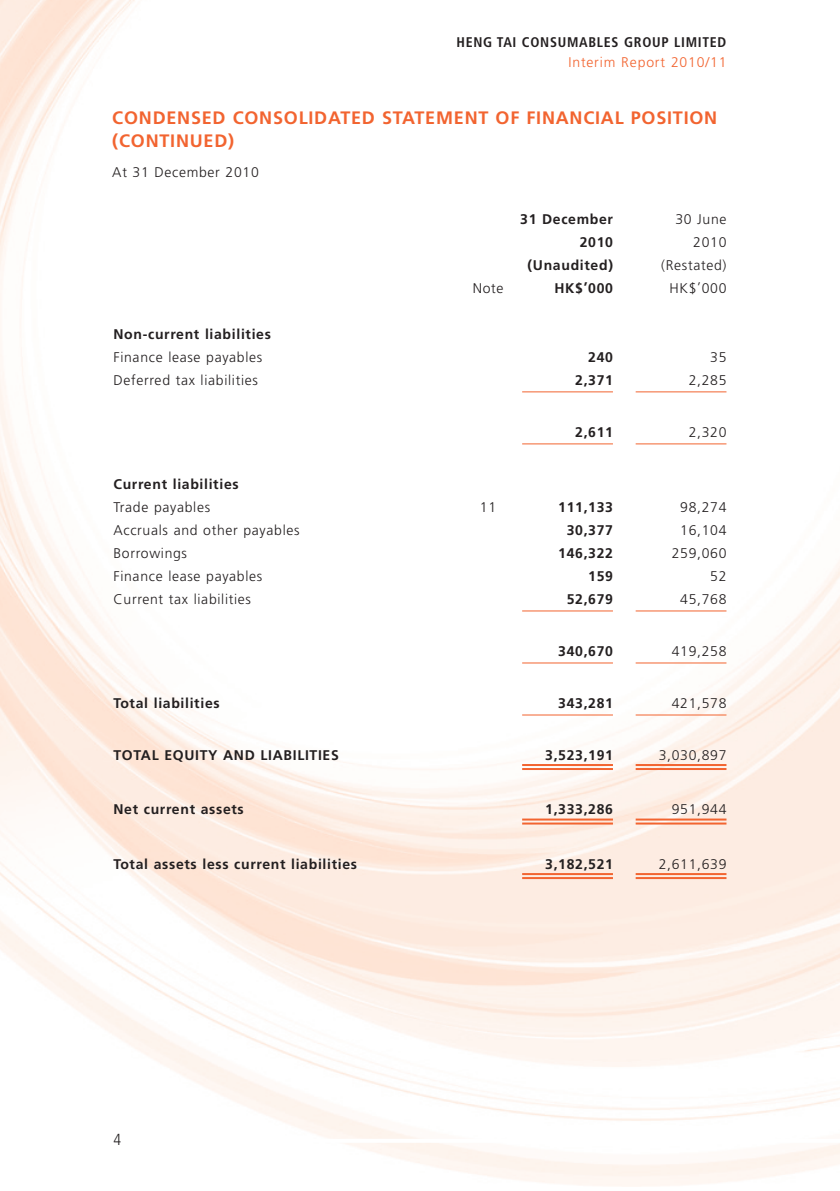
<style>
.page{position:relative;width:840px;height:1191px;background:#fff}
.page>*{position:absolute;margin:0;border:0;box-sizing:border-box;transform-origin:0 0}
.Heading_1{font:700 18px/23px "Frutiger LT Std";letter-spacing:.045em;color:#f26430}
.t1{font:300 condensed 16px "Frutiger LT Std";color:#231f20}
.Body_Text{font:300 14px "Frutiger LT Std";letter-spacing:.05em;color:#231f20}
.Body_Text-2{font:700 14px "Frutiger LT Std";letter-spacing:.05em;color:#231f20}
.t2{font:700 condensed 14px "Frutiger LT Std";letter-spacing:.05em;color:#231f20}
.t3{font:300 14px "Frutiger LT Std";letter-spacing:.06em;color:#f26430}
</style>
<div class="page">
<img style="left:0;top:0;width:839px;height:1186px">
<hr style="left:0;top:1138px;width:839px;height:4px;background:#fff">
<hr style="left:522px;top:391px;width:90px;height:1px;background:#f26430">
<hr style="left:635px;top:391px;width:91px;height:1px;background:#f26430">
<hr style="left:522px;top:443px;width:90px;height:1px;background:#f26430">
<hr style="left:635px;top:443px;width:91px;height:1px;background:#f26430">
<hr style="left:522px;top:610px;width:90px;height:1px;background:#f26430">
<hr style="left:635px;top:610px;width:91px;height:1px;background:#f26430">
<hr style="left:522px;top:662px;width:90px;height:1px;background:#f26430">
<hr style="left:635px;top:662px;width:91px;height:1px;background:#f26430">
<hr style="left:522px;top:714px;width:90px;height:1px;background:#f26430">
<hr style="left:635px;top:714px;width:91px;height:1px;background:#f26430">
<hr style="left:522px;top:764px;width:90px;height:2px;background:#f26430">
<hr style="left:522px;top:768px;width:90px;height:2px;background:#f26430">
<hr style="left:635px;top:764px;width:91px;height:2px;background:#f26430">
<hr style="left:635px;top:768px;width:91px;height:2px;background:#f26430">
<hr style="left:522px;top:818px;width:90px;height:2px;background:#f26430">
<hr style="left:522px;top:822px;width:90px;height:2px;background:#f26430">
<hr style="left:635px;top:818px;width:91px;height:2px;background:#f26430">
<hr style="left:635px;top:822px;width:91px;height:2px;background:#f26430">
<hr style="left:522px;top:873px;width:90px;height:2px;background:#f26430">
<hr style="left:522px;top:877px;width:90px;height:2px;background:#f26430">
<hr style="left:635px;top:873px;width:91px;height:2px;background:#f26430">
<hr style="left:635px;top:877px;width:91px;height:2px;background:#f26430">
<p class="t2" style="left:456px;top:33px;width:271px">HENG TAI CONSUMABLES GROUP LIMITED</p>
<p class="t3" style="left:568px;top:54px;width:159px">Interim Report 2010/11</p>
<p class="Heading_1" style="left:112px;top:106px;width:606px">CONDENSED CONSOLIDATED STATEMENT OF FINANCIAL POSITION (CONTINUED)</p>
<p class="Body_Text" style="left:112px;top:164px;width:148px">At 31 December 2010</p>
<p class="Body_Text-2" style="left:520px;top:210px;width:94px">31 December</p>
<p class="Body_Text-2" style="left:579px;top:233px;width:35px">2010</p>
<p class="Body_Text" style="left:675px;top:211px;width:53px">30 June</p>
<p class="Body_Text" style="left:693px;top:234px;width:35px">2010</p>
<p class="Body_Text-2" style="left:527px;top:256px;width:87px">(Unaudited)</p>
<p class="Body_Text" style="left:661px;top:257px;width:67px">(Restated)</p>
<p class="Body_Text" style="left:472px;top:280px;width:32px">Note</p>
<p class="Body_Text-2" style="left:554px;top:279px;width:60px">HK$’000</p>
<p class="Body_Text" style="left:669px;top:280px;width:58px">HK$’000</p>
<p class="Body_Text-2" style="left:113px;top:325px;width:159px">Non-current liabilities</p>
<p class="Body_Text" style="left:113px;top:349px;width:150px">Finance lease payables</p>
<p class="Body_Text-2" style="left:588px;top:348px;width:26px">240</p>
<p class="Body_Text" style="left:709px;top:349px;width:18px">35</p>
<p class="Body_Text" style="left:113px;top:372px;width:146px">Deferred tax liabilities</p>
<p class="Body_Text-2" style="left:575px;top:371px;width:39px">2,371</p>
<p class="Body_Text" style="left:688px;top:372px;width:39px">2,285</p>
<p class="Body_Text-2" style="left:575px;top:423px;width:39px">2,611</p>
<p class="Body_Text" style="left:688px;top:424px;width:39px">2,320</p>
<p class="Body_Text-2" style="left:113px;top:475px;width:127px">Current liabilities</p>
<p class="Body_Text" style="left:113px;top:499px;width:98px">Trade payables</p>
<p class="Body_Text" style="left:479px;top:499px;width:18px">11</p>
<p class="Body_Text-2" style="left:558px;top:498px;width:56px">111,133</p>
<p class="Body_Text" style="left:680px;top:499px;width:48px">98,274</p>
<p class="Body_Text" style="left:113px;top:522px;width:187px">Accruals and other payables</p>
<p class="Body_Text-2" style="left:566px;top:521px;width:48px">30,377</p>
<p class="Body_Text" style="left:680px;top:522px;width:48px">16,104</p>
<p class="Body_Text" style="left:113px;top:545px;width:75px">Borrowings</p>
<p class="Body_Text-2" style="left:558px;top:544px;width:56px">146,322</p>
<p class="Body_Text" style="left:671px;top:545px;width:56px">259,060</p>
<p class="Body_Text" style="left:113px;top:568px;width:150px">Finance lease payables</p>
<p class="Body_Text-2" style="left:588px;top:567px;width:26px">159</p>
<p class="Body_Text" style="left:709px;top:568px;width:18px">52</p>
<p class="Body_Text" style="left:113px;top:591px;width:139px">Current tax liabilities</p>
<p class="Body_Text-2" style="left:566px;top:590px;width:48px">52,679</p>
<p class="Body_Text" style="left:680px;top:591px;width:48px">45,768</p>
<p class="Body_Text-2" style="left:558px;top:642px;width:56px">340,670</p>
<p class="Body_Text" style="left:671px;top:643px;width:56px">419,258</p>
<p class="Body_Text-2" style="left:113px;top:694px;width:108px">Total liabilities</p>
<p class="Body_Text-2" style="left:558px;top:694px;width:56px">343,281</p>
<p class="Body_Text" style="left:671px;top:695px;width:56px">421,578</p>
<p class="Body_Text-2" style="left:113px;top:746px;width:227px">TOTAL EQUITY AND LIABILITIES</p>
<p class="Body_Text-2" style="left:545px;top:746px;width:69px">3,523,191</p>
<p class="Body_Text" style="left:658px;top:747px;width:69px">3,030,897</p>
<p class="Body_Text-2" style="left:113px;top:801px;width:132px">Net current assets</p>
<p class="Body_Text-2" style="left:545px;top:801px;width:69px">1,333,286</p>
<p class="Body_Text" style="left:671px;top:801px;width:56px">951,944</p>
<p class="Body_Text-2" style="left:113px;top:855px;width:245px">Total assets less current liabilities</p>
<p class="Body_Text-2" style="left:545px;top:855px;width:69px">3,182,521</p>
<p class="Body_Text" style="left:658px;top:856px;width:69px">2,611,639</p>
<p class="t1" style="left:113px;top:1130px;width:9px">4</p>
</div>
